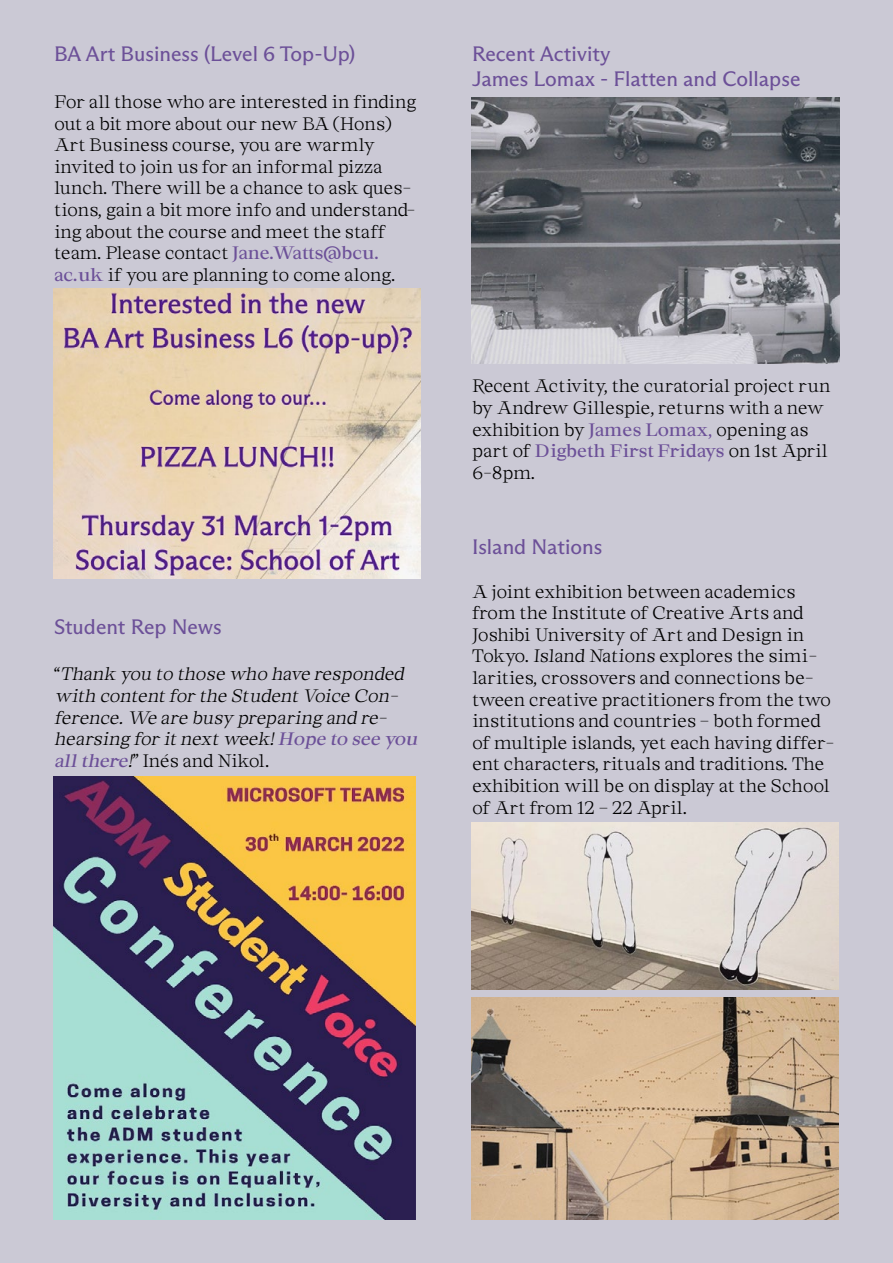
<style>
.page{position:relative;width:893px;height:1263px;background:#cbc9d5}
.page>*{position:absolute;margin:0;border:0;box-sizing:border-box;transform-origin:0 0}
.t1{font:21px/25.2px "ABC Arizona Flare";color:#6c5098}
.t2{font:300 18px/21.6px "Chapter";letter-spacing:-.03em;color:#000}
.t3{font:italic 300 18px/21.6px "Chapter";color:#000}
.s1{font-weight:700;color:#6c5098}
.s2{font-style:normal}
</style>
<div class="page">
<img style="left:54px;top:288px;width:367px;height:290px">
<img style="left:54px;top:776px;width:361px;height:443px">
<img style="left:472px;top:98px;width:367px;height:266px">
<img style="left:472px;top:998px;width:366px;height:221px">
<img style="left:472px;top:823px;width:367px;height:166px">
<p class="t1" style="left:54px;top:41px;width:303px">BA Art Business (Level 6 Top-Up)</p>
<p class="t2" style="left:54px;top:92px;width:364px">For all those who are interested in finding out a bit more about our new BA (Hons)<br>Art Business course, you are warmly invited to join us for an informal pizza lunch. There will be a chance to ask ques&shy;tions, gain a bit more info and understand&shy;ing about the course and meet the staff team. Please contact <span class="s1">Jane.Watts@bcu. ac.uk</span> if you are planning to come along.</p>
<p class="t1" style="left:54px;top:614px;width:169px">Student Rep News</p>
<p class="t3" style="left:54px;top:664px;width:369px"><span class="s2">“</span> Thank you to those who have responded with contentfor the StudentVoice Con&shy;ference.We are busy preparing and re&shy;hearsing for itnextweek!<span class="s1">Hope to see you allthere</span>!<span class="s2">” Inés and Nikol.</span></p>
<p class="t1" style="left:472px;top:41px;width:330px">Recent Activity<br>James Lomax - Flatten and Collapse</p>
<p class="t2" style="left:472px;top:376px;width:360px">Recent Activity, the curatorial project run by Andrew Gillespie, returns with a new exhibition by <span class="s1">James Lomax,</span> opening as part of <span class="s1">Digbeth First Fridays</span> on 1st April 6-8pm.</p>
<p class="t1" style="left:472px;top:535px;width:132px">Island Nations</p>
<p class="t2" style="left:472px;top:581px;width:364px">A joint exhibition between academics from the Institute of Creative Arts and Joshibi University of Art and Design in Tokyo. Island Nations explores the simi&shy;larities, crossovers and connections be&shy;tween creative practitioners from the two institutions and countries – both formed of multiple islands, yet each having differ&shy;ent characters, rituals and traditions. The exhibition will be on display at the School of Art from 12 – 22 April.</p>
</div>
